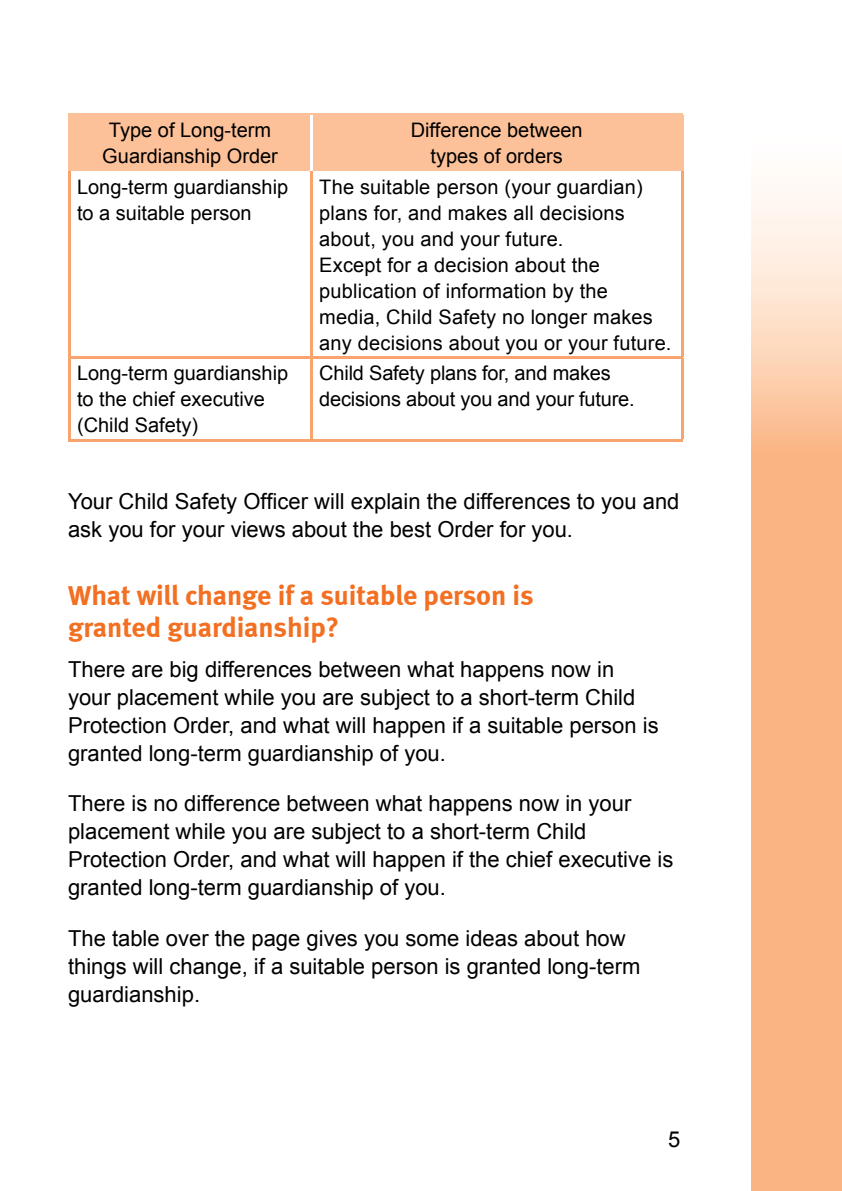
<style>
.page{position:relative;width:842px;height:1191px;background:#fff}
.page>*{position:absolute;margin:0;border:0;box-sizing:border-box;transform-origin:0 0}
.t1{font:28px/32px "Meta Bold LF";color:#f36f21}
.t2{font:22px/28px "Arial";color:#000}
.t3{font:20px/26px "Arial";color:#000}
</style>
<div class="page">
<div style="left:70px;top:115px;width:611px;height:56px;background:#fcc198"></div>
<svg style="left:70px;top:171px;width:611px;height:268px"></svg>
<hr style="left:68px;top:171px;width:2px;height:186px;background:#f9a46f">
<hr style="left:310px;top:171px;width:2px;height:186px;background:#f9a46f">
<hr style="left:681px;top:171px;width:2px;height:186px;background:#f9a46f">
<hr style="left:68px;top:357px;width:243px;height:2px;background:#f9a46f">
<hr style="left:68px;top:359px;width:2px;height:80px;background:#f9a46f">
<hr style="left:311px;top:357px;width:372px;height:2px;background:#f9a46f">
<hr style="left:310px;top:359px;width:2px;height:80px;background:#f9a46f">
<hr style="left:681px;top:359px;width:2px;height:80px;background:#f9a46f">
<hr style="left:68px;top:439px;width:243px;height:2px;background:#f9a46f">
<hr style="left:311px;top:439px;width:372px;height:2px;background:#f9a46f">
<hr style="left:68px;top:113px;width:243px;height:2px;background:#fcc198">
<hr style="left:68px;top:115px;width:2px;height:56px;background:#fcc198">
<hr style="left:311px;top:113px;width:372px;height:2px;background:#fcc198">
<hr style="left:681px;top:115px;width:2px;height:56px;background:#fcc198">
<hr style="left:310px;top:115px;width:2px;height:56px;background:#fff">
<p class="t3" style="left:102px;top:117px;width:177px;text-align:center">Type of Long-term<br>Guardianship Order</p>
<p class="t3" style="left:411px;top:117px;width:173px;text-align:center">Difference between types of orders</p>
<p class="t3" style="left:77px;top:174px;width:213px">Long-term guardianship to a suitable person</p>
<p class="t3" style="left:319px;top:174px;width:354px">The suitable person (your guardian) plans for, and makes all decisions about, you and your future.<br>Except for a decision about the publication of information by the media, Child Safety no longer makes any decisions about you or your future.</p>
<p class="t3" style="left:77px;top:360px;width:213px">Long-term guardianship to the chief executive (Child Safety)</p>
<p class="t3" style="left:319px;top:360px;width:317px">Child Safety plans for, and makes decisions about you and your future.</p>
<p class="t2" style="left:68px;top:487px;width:613px">Your Child Safety Officer will explain the differences to you and ask you for your views about the best Order for you.</p>
<p class="t1" style="left:68px;top:579px;width:467px">What will change if a suitable person is granted guardianship?</p>
<p class="t2" style="left:68px;top:655px;width:592px">There are big differences between what happens now in your placement while you are subject to a short-term Child Protection Order, and what will happen if a suitable person is granted long-term guardianship of you.</p>
<p class="t2" style="left:68px;top:790px;width:607px">There is no difference between what happens now in your placement while you are subject to a short-term Child Protection Order, and what will happen if the chief executive is granted long-term guardianship of you.</p>
<p class="t2" style="left:68px;top:924px;width:574px">The table over the page gives you some ideas about how things will change, if a suitable person is granted long-term guardianship.</p>
<p class="t2" style="left:668px;top:1125px;width:14px">5</p>
</div>
